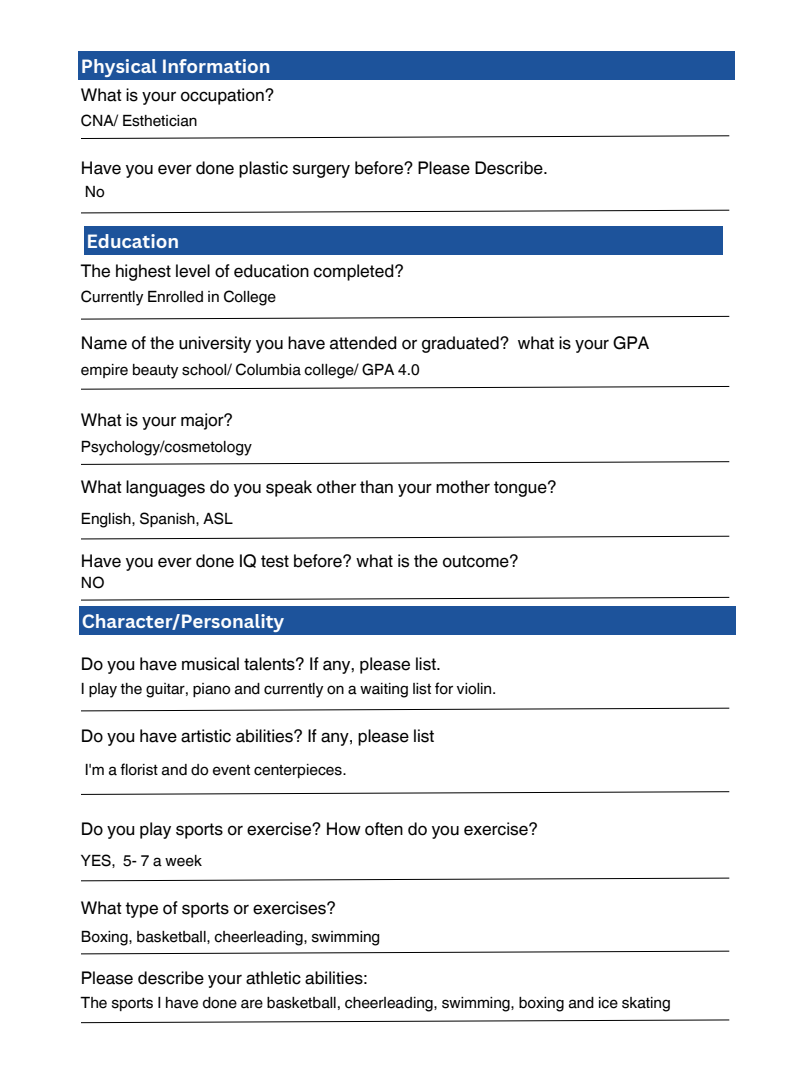
<style>
.page{position:relative;width:810px;height:1080px;background:#fff}
.page>*{position:absolute;margin:0;border:0;box-sizing:border-box;transform-origin:0 0}
.t1{font:700 18.62px "Canva Sans";color:#fefefe}
.t2{font:17.38px "Helvetica World";color:#000}
.t3{font:15.5px "Helvetica World";color:#000}
</style>
<div class="page">
<div style="left:78px;top:51px;width:657px;height:28px;background:#1d539b"></div>
<svg style="left:81px;top:135px;width:649px;height:4px"></svg>
<svg style="left:81px;top:210px;width:649px;height:3px"></svg>
<div style="left:84px;top:227px;width:638px;height:28px;background:#1d539b"></div>
<svg style="left:81px;top:316px;width:649px;height:4px"></svg>
<svg style="left:81px;top:386px;width:649px;height:4px"></svg>
<svg style="left:81px;top:461px;width:649px;height:4px"></svg>
<svg style="left:81px;top:708px;width:649px;height:3px"></svg>
<div style="left:79px;top:607px;width:656px;height:28px;background:#1d539b"></div>
<svg style="left:81px;top:536px;width:649px;height:3px"></svg>
<svg style="left:81px;top:951px;width:649px;height:3px"></svg>
<svg style="left:81px;top:791px;width:649px;height:4px"></svg>
<svg style="left:81px;top:878px;width:649px;height:3px"></svg>
<svg style="left:81px;top:597px;width:649px;height:4px"></svg>
<svg style="left:81px;top:1019px;width:649px;height:4px"></svg>
<h1 class="t1" style="left:81px;top:53px;width:191px">Physical Information</h1>
<h2 class="t2" style="left:81px;top:85px;width:195px">What is your occupation?</h2>
<p class="t3" style="left:81px;top:112px;width:118px">CNA/ Esthetician</p>
<p class="t2" style="left:81px;top:158px;width:469px">Have you ever done plastic surgery before? Please Describe.</p>
<p class="t3" style="left:85px;top:183px;width:22px">No</p>
<h2 class="t1" style="left:87px;top:228px;width:94px">Education</h2>
<p class="t2" style="left:81px;top:261px;width:325px">The highest level of education completed?</p>
<p class="t3" style="left:81px;top:288px;width:197px">Currently Enrolled in College</p>
<h1 class="t2" style="left:81px;top:333px;width:570px">Name of the university you have attended or graduated? what is your GPA</h1>
<h2 class="t3" style="left:81px;top:360px;width:340px">empire beauty school/ Columbia college/ GPA 4.0</h2>
<p class="t2" style="left:81px;top:410px;width:154px">What is your major?</p>
<p class="t3" style="left:81px;top:437px;width:172px">Psychology/cosmetology</p>
<h2 class="t2" style="left:81px;top:477px;width:477px">What languages do you speak other than your mother tongue?</h2>
<p class="t3" style="left:81px;top:509px;width:153px">English, Spanish, ASL</p>
<h1 class="t2" style="left:81px;top:551px;width:439px">Have you ever done IQ test before? what is the outcome?</h1>
<h2 class="t3" style="left:81px;top:574px;width:25px">NO</h2>
<p class="t1" style="left:82px;top:608px;width:204px">Character/Personality</p>
<h2 class="t2" style="left:81px;top:654px;width:362px">Do you have musical talents? If any, please list.</h2>
<p class="t3" style="left:81px;top:679px;width:417px">I play the guitar, piano and currently on a waiting list for violin.</p>
<h2 class="t2" style="left:81px;top:726px;width:355px">Do you have artistic abilities? If any, please list</h2>
<h2 class="t3" style="left:85px;top:761px;width:263px">I'm a florist and do event centerpieces.</h2>
<p class="t2" style="left:81px;top:819px;width:459px">Do you play sports or exercise? How often do you exercise?</p>
<h3 class="t3" style="left:81px;top:852px;width:122px">YES, 5- 7 a week</h3>
<p class="t2" style="left:81px;top:898px;width:257px">What type of sports or exercises?</p>
<p class="t3" style="left:81px;top:928px;width:301px">Boxing, basketball, cheerleading, swimming</p>
<p class="t2" style="left:81px;top:967px;width:288px">Please describe your athletic abilities:</p>
<p class="t3" style="left:81px;top:994px;width:591px">The sports I have done are basketball, cheerleading, swimming, boxing and ice skating</p>
</div>
